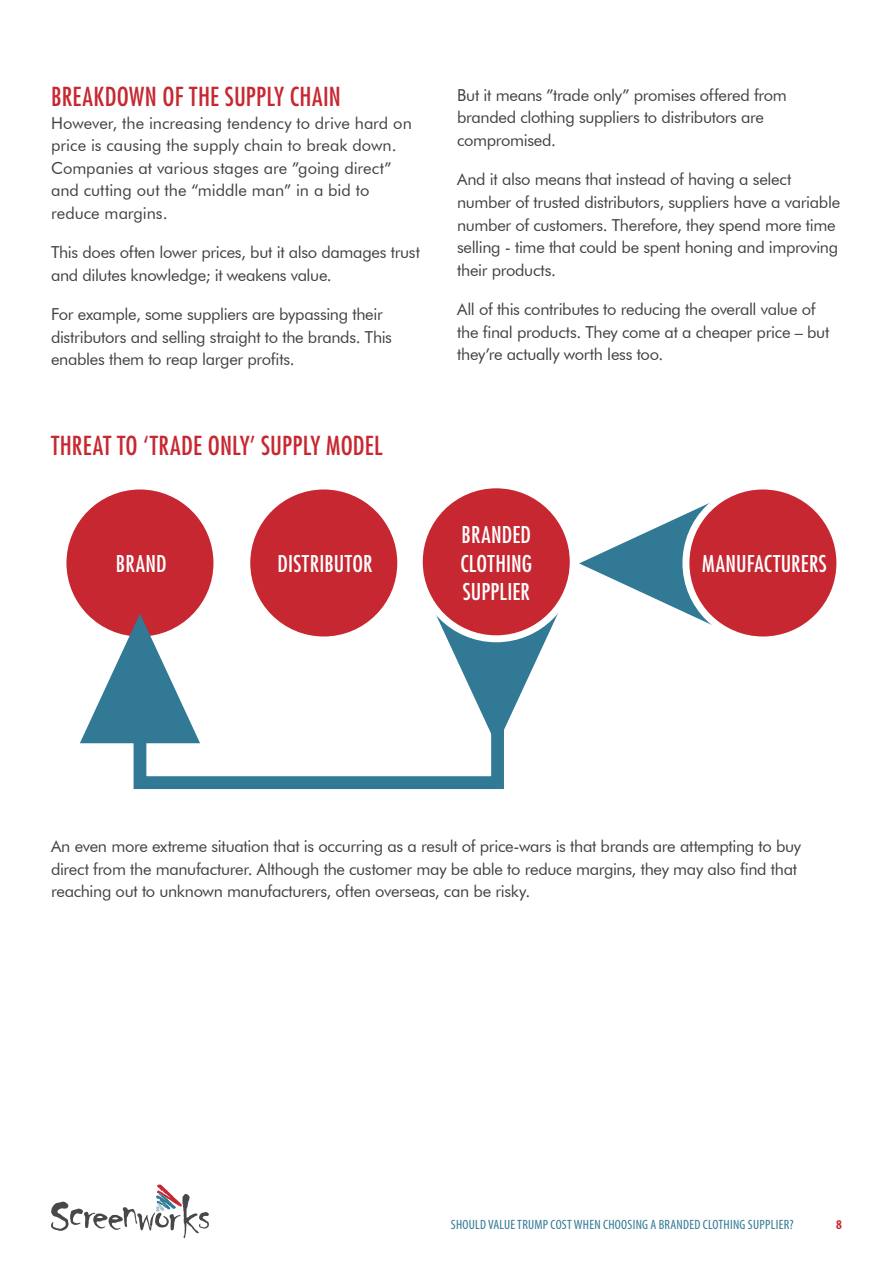
<style>
.page{position:relative;width:893px;height:1263px;background:#fff}
.page>*{position:absolute;margin:0;border:0;box-sizing:border-box;transform-origin:0 0}
.t1{font:condensed 25.5px "Futura";letter-spacing:.01em;color:#c72731}
.t2{font:condensed 22.5px/28.5px "Futura";letter-spacing:.01em;color:#fff;text-align:justify}
.t3{font:16.5px/22.5px "Futura BT";letter-spacing:-.02em;color:#414042}
.t4{font:16.5px/22.5px "Futura BT";color:#414042}
.t5{font:condensed 13.5px "Myriad Pro";letter-spacing:.02em;color:#317994}
.t6{font:700 condensed 13.5px "Myriad Pro";color:#c72731}
</style>
<div class="page">
<svg style="left:51px;top:1184px;width:158px;height:54px"></svg>
<svg style="left:435px;top:612px;width:124px;height:105px"></svg>
<div style="left:419px;top:485px;width:154px;height:154px;background:#c72731;border-radius:50%"></div>
<div style="left:416px;top:481px;width:161px;height:161px;border:7px solid #fff;border-radius:50%"></div>
<svg style="left:579px;top:502px;width:134px;height:124px"></svg>
<div style="left:686px;top:486px;width:154px;height:154px;background:#c72731;border-radius:50%"></div>
<div style="left:682px;top:483px;width:161px;height:160px;border:7px solid #fff;border-radius:50%"></div>
<div style="left:247px;top:486px;width:154px;height:154px;background:#c72731;border-radius:50%"></div>
<div style="left:243px;top:483px;width:161px;height:160px;border:7px solid #fff;border-radius:50%"></div>
<div style="left:63px;top:486px;width:154px;height:154px;background:#c72731;border-radius:50%"></div>
<div style="left:60px;top:483px;width:160px;height:160px;border:7px solid #fff;border-radius:50%"></div>
<svg style="left:80px;top:613px;width:120px;height:130px"></svg>
<svg style="left:127px;top:650px;width:383px;height:140px"></svg>
<h1 class="t1" style="left:51px;top:81px;width:291px">BREAKDOWN OF THE SUPPLY CHAIN</h1>
<p class="t4" style="left:51px;top:111px;width:362px">However, the increasing tendency to drive hard on price is causing the supply chain to break down.<br>Companies at various stages are ”going direct” and cutting out the “middle man” in a bid to reduce margins.</p>
<p class="t3" style="left:51px;top:241px;width:370px">This does often lower prices, but it also damages trust and dilutes knowledge; it weakens value.</p>
<p class="t3" style="left:51px;top:303px;width:342px">For example, some suppliers are bypassing their distributors and selling straight to the brands. This enables them to reap larger profits.</p>
<h1 class="t1" style="left:51px;top:429px;width:333px">THREAT TO ‘TRADE ONLY’ SUPPLY MODEL</h1>
<h2 class="t2" style="left:116px;top:549px;width:52px">BRAND</h2>
<h2 class="t2" style="left:278px;top:549px;width:96px">DISTRIBUTOR</h2>
<p class="t3" style="left:457px;top:84px;width:331px">But it means ”trade only” promises offered from branded clothing suppliers to distributors are compromised.</p>
<p class="t3" style="left:457px;top:168px;width:385px">And it also means that instead of having a select number of trusted distributors, suppliers have a variable number of customers. Therefore, they spend more time selling - time that could be spent honing and improving their products.</p>
<p class="t3" style="left:457px;top:298px;width:374px">All of this contributes to reducing the overall value of the final products. They come at a cheaper price – but they’re actually worth less too.</p>
<h2 class="t2" style="left:460px;top:520px;width:73px">BRANDED CLOTHING SUPPLIER</h2>
<h2 class="t2" style="left:702px;top:549px;width:126px">MANUFACTURERS</h2>
<p class="t3" style="left:51px;top:835px;width:752px">An even more extreme situation that is occurring as a result of price-wars is that brands are attempting to buy direct from the manufacturer. Although the customer may be able to reduce margins, they may also find that reaching out to unknown manufacturers, often overseas, can be risky.</p>
<p class="t5" style="left:451px;top:1216px;width:344px">SHOULD VALUE TRUMP COST WHEN CHOOSING A BRANDED CLOTHING SUPPLIER?</p>
<p class="t6" style="left:836px;top:1216px;width:7px">8</p>
</div>
